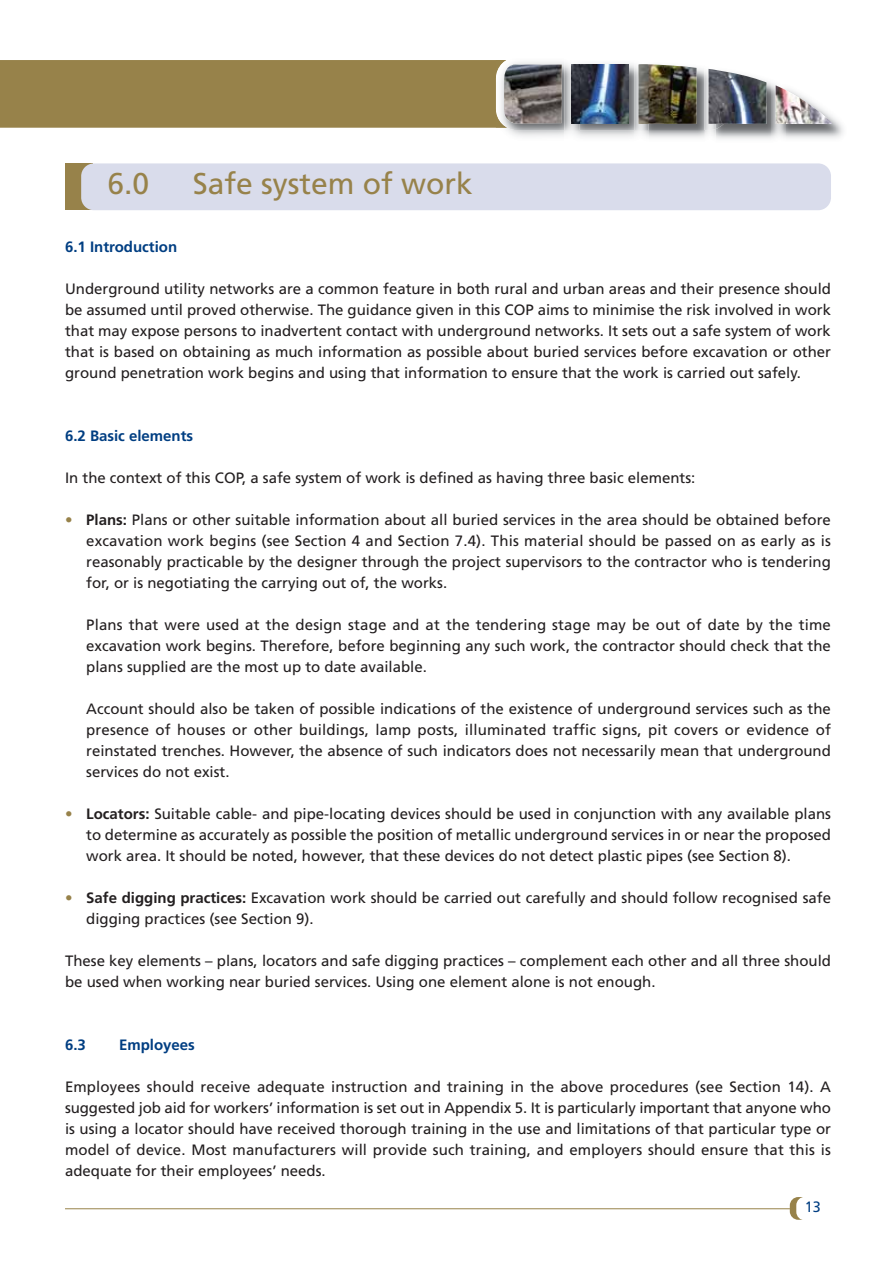
<style>
.page{position:relative;width:894px;height:1263px;background:#fff}
.page>*{position:absolute;margin:0;border:0;box-sizing:border-box;transform-origin:0 0}
.t1{font:30px "Frutiger";color:#97824a}
.t2{font:15px/21px "Frutiger";color:#231f20;text-align:justify}
.t3{font:700 15px "Frutiger";color:#003e82}
.t4{font:15px "Frutiger";color:#003e82;scale:.96 1}
.s1{color:#97824a}
.s2{font-weight:700}
</style>
<div class="page">
<div style="left:65px;top:163px;width:28px;height:47px;background:#97824a"></div>
<div style="left:81px;top:163px;width:749px;height:47px;background:#d9dceb;border-radius:13px"></div>
<svg style="left:789px;top:1197px;width:36px;height:23px"></svg>
<div style="left:796px;top:1197px;width:34px;height:23px;background:#fff;border-radius:9px"></div>
<hr style="left:65px;top:1208px;width:724px;height:1px;background:#97824a">
<img style="left:508px;top:128px;width:196px;height:10px">
<img style="left:648px;top:67px;width:56px;height:63px">
<img style="left:648px;top:64px;width:48px;height:60px">
<img style="left:704px;top:81px;width:67px;height:58px">
<img style="left:704px;top:71px;width:25px;height:59px">
<img style="left:708px;top:69px;width:58px;height:55px">
<img style="left:771px;top:83px;width:72px;height:56px">
<img style="left:775px;top:85px;width:57px;height:39px">
<img style="left:579px;top:63px;width:69px;height:67px">
<img style="left:638px;top:64px;width:10px;height:60px">
<img style="left:590px;top:64px;width:38px;height:59px">
<img style="left:506px;top:128px;width:11px;height:2px">
<img style="left:564px;top:128px;width:15px;height:10px">
<svg style="left:0;top:60px;width:590px;height:68px;background:#968350"></svg>
<img style="left:503px;top:65px;width:58px;height:59px">
<h1 class="t1" style="left:107px;top:172px;width:43px">6.0</h1>
<h1 class="t1" style="left:193px;top:172px;width:281px">Safe system of work</h1>
<p class="t3" style="left:65px;top:240px;width:114px">6.1 Introduction</p>
<p class="t2" style="left:65px;top:279px;width:767px">Underground utility networks are a common feature in both rural and urban areas and their presence should be assumed until proved otherwise. The guidance given in this COP aims to minimise the risk involved in work that may expose persons to inadvertent contact with underground networks. It sets out a safe system of work that is based on obtaining as much information as possible about buried services before excavation or other ground penetration work begins and using that information to ensure that the work is carried out safely.</p>
<p class="t3" style="left:65px;top:429px;width:130px">6.2 Basic elements</p>
<p class="t2" style="left:65px;top:468px;width:631px">In the context of this COP, a safe system of work is defined as having three basic elements:</p>
<p class="t2" style="left:86px;top:510px;width:746px;text-indent:-21px"><span class="s1">•</span> <span class="s2">Plans:</span> Plans or other suitable information about all buried services in the area should be obtained before excavation work begins (see Section 4 and Section 7.4). This material should be passed on as early as is reasonably practicable by the designer through the project supervisors to the contractor who is tendering for, or is negotiating the carrying out of, the works.</p>
<p class="t2" style="left:86px;top:615px;width:746px">Plans that were used at the design stage and at the tendering stage may be out of date by the time excavation work begins. Therefore, before beginning any such work, the contractor should check that the plans supplied are the most up to date available.</p>
<p class="t2" style="left:86px;top:699px;width:746px">Account should also be taken of possible indications of the existence of underground services such as the presence of houses or other buildings, lamp posts, illuminated traffic signs, pit covers or evidence of reinstated trenches. However, the absence of such indicators does not necessarily mean that underground services do not exist.</p>
<p class="t2" style="left:86px;top:804px;width:746px;text-indent:-21px"><span class="s1">•</span> <span class="s2">Locators:</span> Suitable cable- and pipe-locating devices should be used in conjunction with any available plans to determine as accurately as possible the position of metallic underground services in or near the proposed work area. It should be noted, however, that these devices do not detect plastic pipes (see Section 8).</p>
<p class="t2" style="left:86px;top:888px;width:746px;text-indent:-21px"><span class="s1">•</span> <span class="s2">Safe digging practices:</span> Excavation work should be carried out carefully and should follow recognised safe digging practices (see Section 9).</p>
<p class="t2" style="left:65px;top:951px;width:767px">These key elements – plans, locators and safe digging practices – complement each other and all three should be used when working near buried services. Using one element alone is not enough.</p>
<p class="t3" style="left:65px;top:1038px;width:22px">6.3</p>
<p class="t3" style="left:119px;top:1038px;width:77px">Employees</p>
<p class="t2" style="left:65px;top:1077px;width:767px">Employees should receive adequate instruction and training in the above procedures (see Section 14). A suggested job aid for workers’ information is set out in Appendix 5. It is particularly important that anyone who is using a locator should have received thorough training in the use and limitations of that particular type or model of device. Most manufacturers will provide such training, and employers should ensure that this is adequate for their employees’ needs.</p>
<p class="t4" style="left:804px;top:1201px;width:18px">13</p>
</div>
